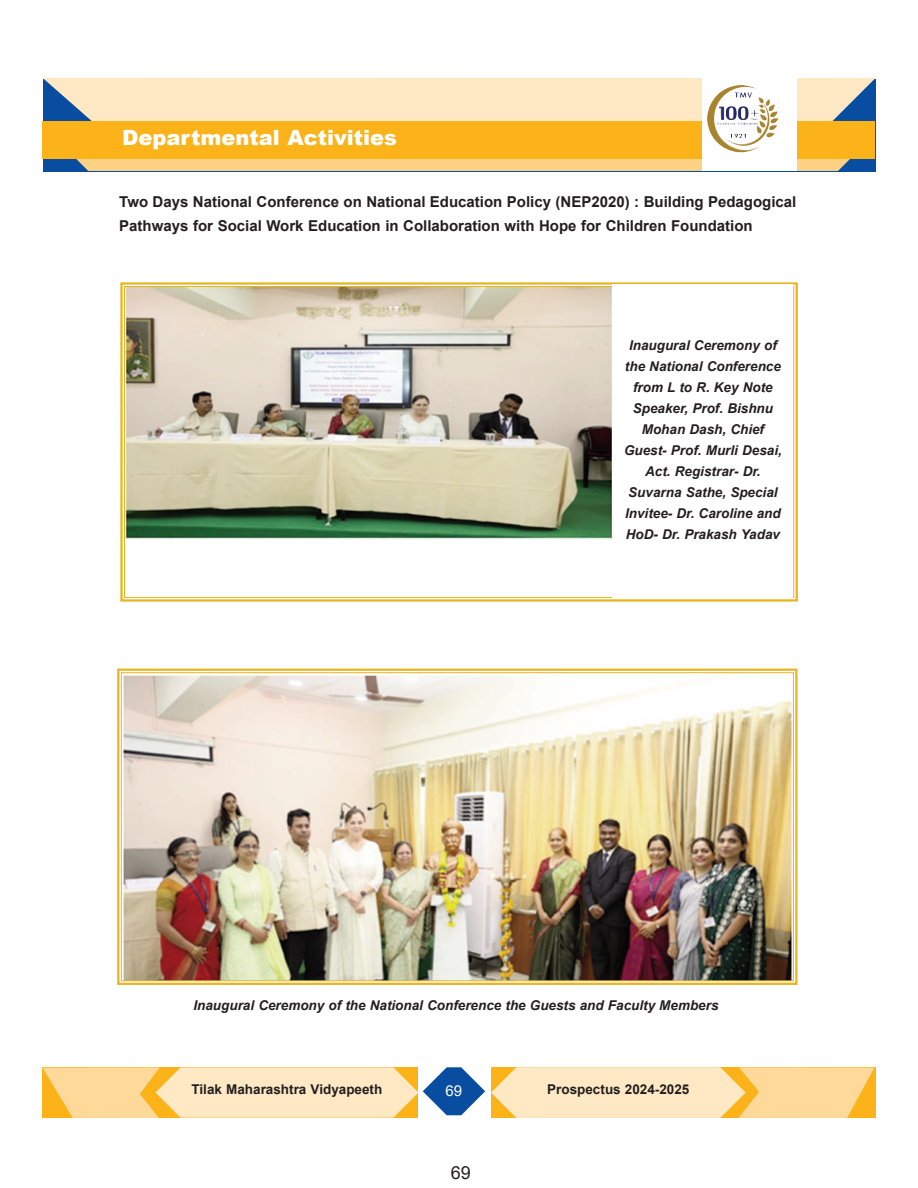
<style>
.page{position:relative;width:918px;height:1188px;background:#fff}
.page>*{position:absolute;margin:0;border:0;box-sizing:border-box;transform-origin:0 0}
.t1{font:900 21px "Arial";color:#fff}
.t2{font:18px "Arial";color:#231f20}
.t3{font:700 15px/24px "Arial";color:#231f20}
.t4{font:15px "Arial";color:#fff}
.t5{font:italic 700 13.5px/21px "Arial";color:#231f20;text-align:center}
.t6{font:700 13.5px "Arial";color:#231f20}
</style>
<div class="page">
<svg style="left:43px;top:1067px;width:442px;height:51px;background:#e9d4a9"></svg>
<svg style="left:491px;top:1067px;width:383px;height:51px;background:#fddea4"></svg>
<div style="left:43px;top:78px;width:832px;height:43px;background:#fee9c4"></div>
<div style="left:65px;top:159px;width:797px;height:12px;background:#fed285"></div>
<div style="left:43px;top:121px;width:832px;height:38px;background:#fbb319"></div>
<div style="left:703px;top:78px;width:94px;height:93px;background:#fff"></div>
<img style="left:707px;top:85px;width:72px;height:67px">
<img style="left:126px;top:288px;width:486px;height:251px">
<div style="left:120px;top:282px;width:678px;height:320px;border:2px solid #e8b520"></div>
<img style="left:123px;top:675px;width:669px;height:304px">
<div style="left:117px;top:669px;width:681px;height:316px;border:2px solid #e8b520"></div>
<h1 class="t1" style="left:122px;top:122px;width:276px">departmental Activities</h1>
<p class="t3" style="left:119px;top:190px;width:679px">two Days National conference on National education Policy (NeP2020) : Building Pedagogical<br>Pathways for social Work education in collaboration with Hope for children foundation</p>
<p class="t5" style="left:624px;top:335px;width:159px">Inaugural Ceremony of the National Conference from L to R. Key Note<br>Speaker, Prof. Bishnu<br>Mohan Dash, Chief<br>Guest- Prof. Murli Desai,<br>Act. Registrar- Dr.<br>Suvarna Sathe, Special<br>Invitee- Dr. Caroline and<br>HoD- Dr. Prakash Yadav</p>
<p class="t5" style="left:193px;top:995px;width:527px">Inaugural Ceremony of the National Conference the Guests and Faculty Members</p>
<p class="t6" style="left:192px;top:1082px;width:192px">tilak Maharashtra Vidyapeeth</p>
<p class="t4" style="left:445px;top:1082px;width:18px">69</p>
<p class="t6" style="left:547px;top:1081px;width:144px">Prospectus 2024-2025</p>
<h2 class="t2" style="left:451px;top:1162px;width:22px">69</h2>
</div>
